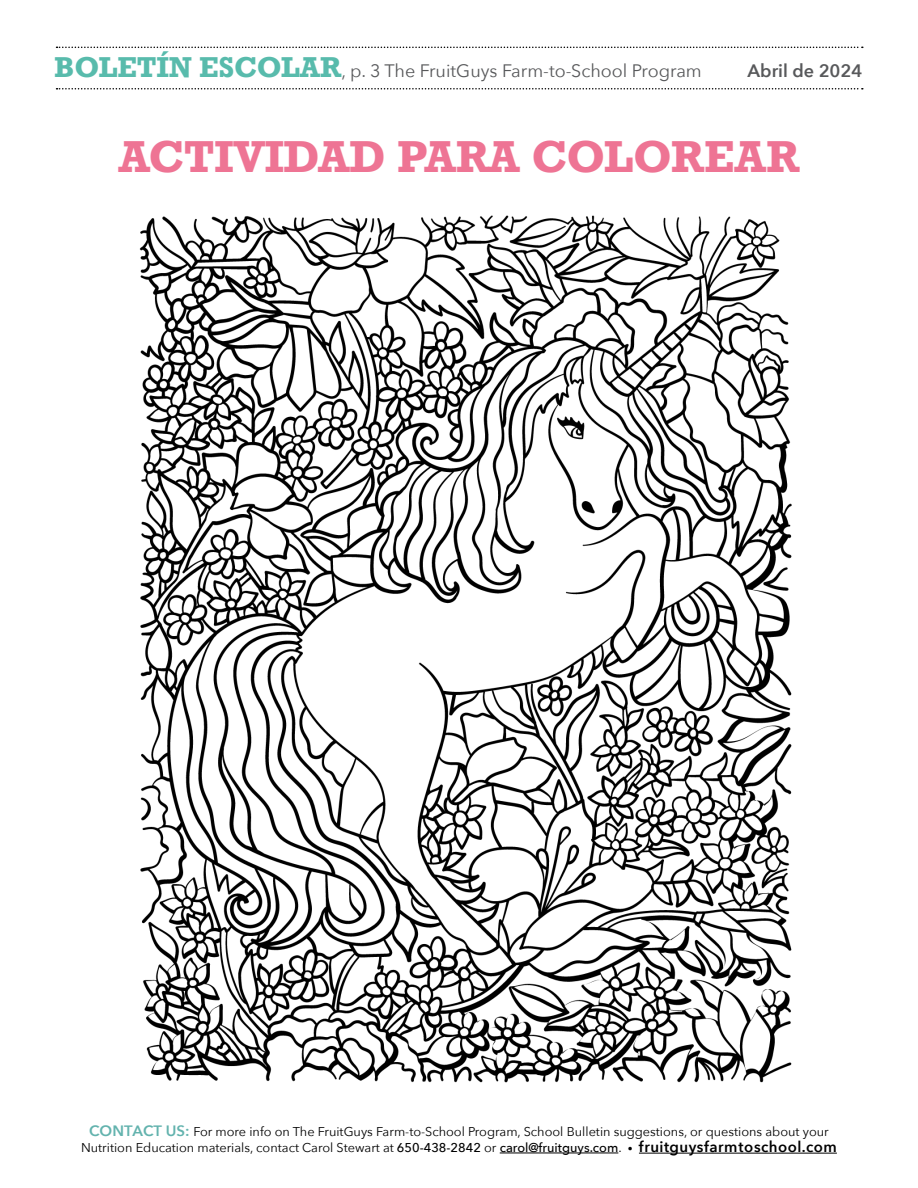
<style>
.page{position:relative;width:918px;height:1188px;background:#fff}
.page>*{position:absolute;margin:0;border:0;box-sizing:border-box;transform-origin:0 0}
.t1{font:700 42px "Rockwell";color:#ee7494}
.t2{font:18px "Avenir Next";color:#58595b}
.t3{font:600 18px "Avenir Next";color:#58595b}
.t4{font:12.75px/16.5px "Avenir Next";color:#000;text-align:center}
.s1{font-family:"Rockwell";font-weight:700;font-size:27px;color:#58bbac}
.s2{font-weight:600;font-size:15px;color:#63b3ae}
.s3{font-weight:500}
.s4{font-size:9.75px}
.s5{font-weight:600;font-size:15px}
</style>
<div class="page">
<svg style="left:57px;top:88px;width:806px;height:2px"></svg>
<svg style="left:57px;top:47px;width:806px;height:1px"></svg>
<hr style="left:500px;top:1153px;width:118px;height:1px;background:#000">
<hr style="left:639px;top:1153px;width:198px;height:1px;background:#000">
<img style="left:139px;top:215px;width:653px;height:868px">
<h2 class="t2" style="left:54px;top:56px;width:649px"><span class="s1">BOLETÍN ESCOLAR</span>, p. 3 The FruitGuys Farm-to-School Program</h2>
<h2 class="t3" style="left:748px;top:56px;width:117px">Abril de 2024</h2>
<h1 class="t1" style="left:118px;top:129px;width:683px">ACTIVIDAD PARA COLOREAR</h1>
<p class="t4" style="left:81px;top:1122px;width:757px"><span class="s2">CONTACT US:</span> For more info on The FruitGuys Farm-to-School Program, School Bulletin suggestions, or questions about your<br>Nutrition Education materials, contact Carol Stewart at <span class="s3">650-438-2842</span> or <span class="s3">carol@fruitguys.com</span>. <span class="s4">•</span> <span class="s5">fruitguysfarmtoschool.com</span></p>
</div>
